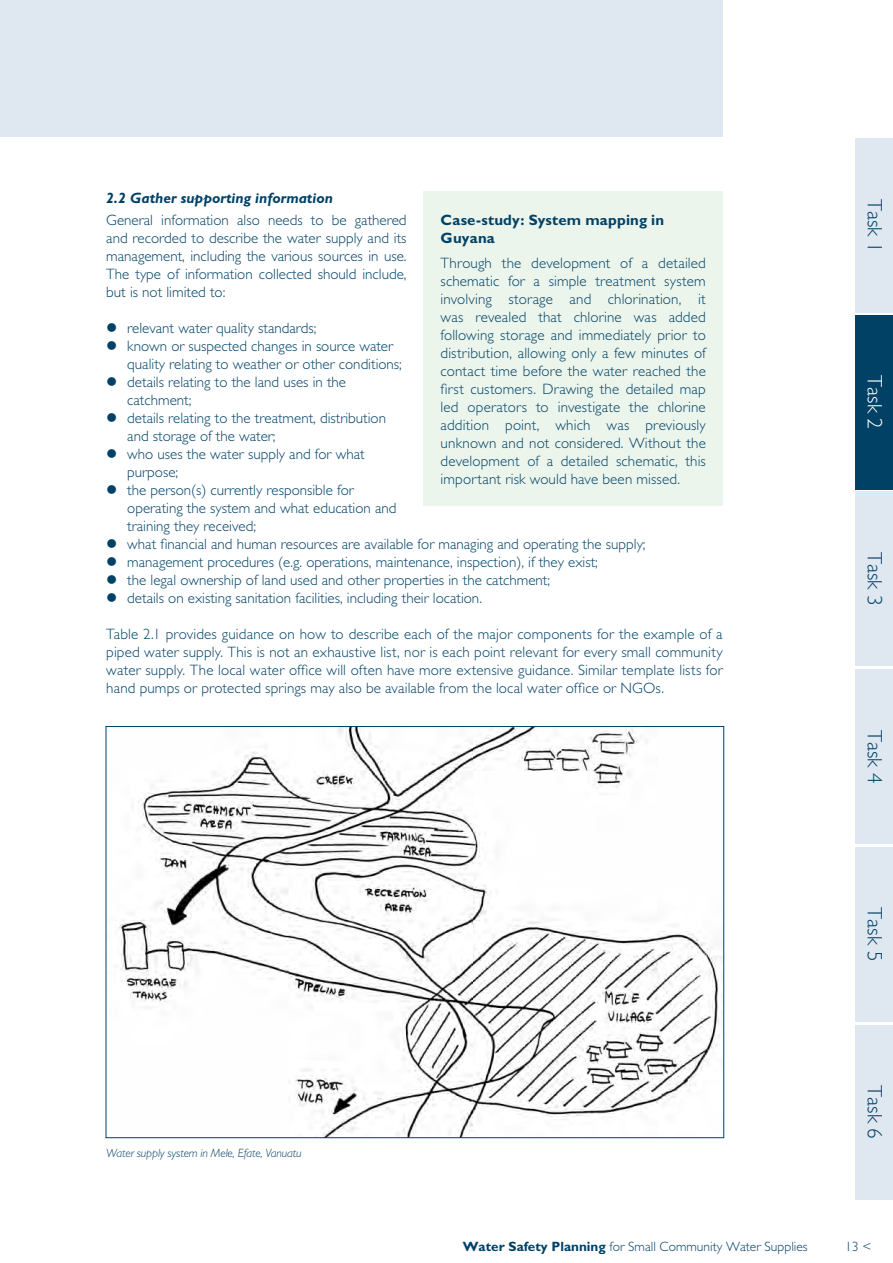
<style>
.page{position:relative;width:893px;height:1263px;background:#fff}
.page>*{position:absolute;margin:0;border:0;box-sizing:border-box;transform-origin:0 0}
.t1{font:300 21px "Gill Sans";color:#004165}
.t2{font:300 21px "Gill Sans";color:#fff}
.t3{font:300 15px/18px "Gill Sans";color:#004165;text-align:justify}
.t4{font:700 15px/18px "Gill Sans";letter-spacing:.015em;color:#004165}
.t5{font:italic 700 15px "Gill Sans";color:#004165}
.t6{font:300 13.5px "Gill Sans";color:#004165}
.t7{font:italic 300 12px "Gill Sans";letter-spacing:-.01em;color:#004165}
.s1{font-weight:700}
</style>
<div class="page">
<div style="left:0;top:0;width:723px;height:136px;background:#dfe7f0"></div>
<div style="left:855px;top:315px;width:38px;height:174px;background:#004165"></div>
<div style="left:855px;top:491px;width:38px;height:175px;background:#dfe7f0"></div>
<div style="left:855px;top:138px;width:38px;height:175px;background:#dfe7f0"></div>
<div style="left:855px;top:669px;width:38px;height:174px;background:#dfe7f0"></div>
<div style="left:855px;top:847px;width:38px;height:174px;background:#dfe7f0"></div>
<div style="left:855px;top:1025px;width:38px;height:174px;background:#dfe7f0"></div>
<img style="left:118px;top:728px;width:604px;height:408px">
<div style="left:424px;top:191px;width:299px;height:315px;background:#ebf5ec"></div>
<p class="t5" style="left:106px;top:189px;width:228px">2.2 Gather supporting information</p>
<p class="t3" style="left:106px;top:211px;width:302px">General information also needs to be gathered and recorded to describe the water supply and its management, including the various sources in use.<br>The type of information collected should include, but is not limited to:</p>
<p class="t3" style="left:127px;top:319px;width:520px;text-align:left">relevant water quality standards;<br>known or suspected changes in source water<br>quality relating to weather or other conditions;<br>details relating to the land uses in the<br>catchment;<br>details relating to the treatment, distribution<br>and storage of the water;<br>who uses the water supply and for what<br>purpose;<br>the person(s) currently responsible for<br>operating the system and what education and<br>training they received;<br>what financial and human resources are available for managing and operating the supply; management procedures (e.g. operations, maintenance, inspection), if they exist;<br>the legal ownership of land used and other properties in the catchment;<br>details on existing sanitation facilities, including their location.</p>
<p class="t3" style="left:106px;top:625px;width:618px">Table 2.1 provides guidance on how to describe each of the major components for the example of a piped water supply. This is not an exhaustive list, nor is each point relevant for every small community water supply. The local water office will often have more extensive guidance. Similar template lists for hand pumps or protected springs may also be available from the local water office or NGOs.</p>
<p class="t4" style="left:441px;top:210px;width:225px">Case-study: System mapping in<br>Guyana</p>
<p class="t3" style="left:441px;top:254px;width:267px">Through the development of a detailed schematic for a simple treatment system involving storage and chlorination, it was revealed that chlorine was added following storage and immediately prior to distribution, allowing only a few minutes of contact time before the water reached the first customers. Drawing the detailed map led operators to investigate the chlorine addition point, which was previously unknown and not considered. Without the development of a detailed schematic, this important risk would have been missed.</p>
<p class="t7" style="left:106px;top:1146px;width:197px">Water supply system in Mele, Efate, Vanuatu</p>
<h1 class="t1" style="left:887px;top:199px;width:55px;rotate:90deg">Task 1</h1>
<h1 class="t2" style="left:887px;top:375px;width:55px;rotate:90deg">Task 2</h1>
<h1 class="t1" style="left:887px;top:552px;width:55px;rotate:90deg">Task 3</h1>
<h1 class="t1" style="left:887px;top:729px;width:55px;rotate:90deg">Task 4</h1>
<h1 class="t1" style="left:887px;top:907px;width:55px;rotate:90deg">Task 5</h1>
<h1 class="t1" style="left:887px;top:1085px;width:55px;rotate:90deg">Task 6</h1>
<p class="t6" style="left:463px;top:1239px;width:346px"><span class="s1">Water Safety Planning</span> for Small Community Water Supplies</p>
<p class="t6" style="left:845px;top:1239px;width:28px">13 &lt;</p>
</div>
